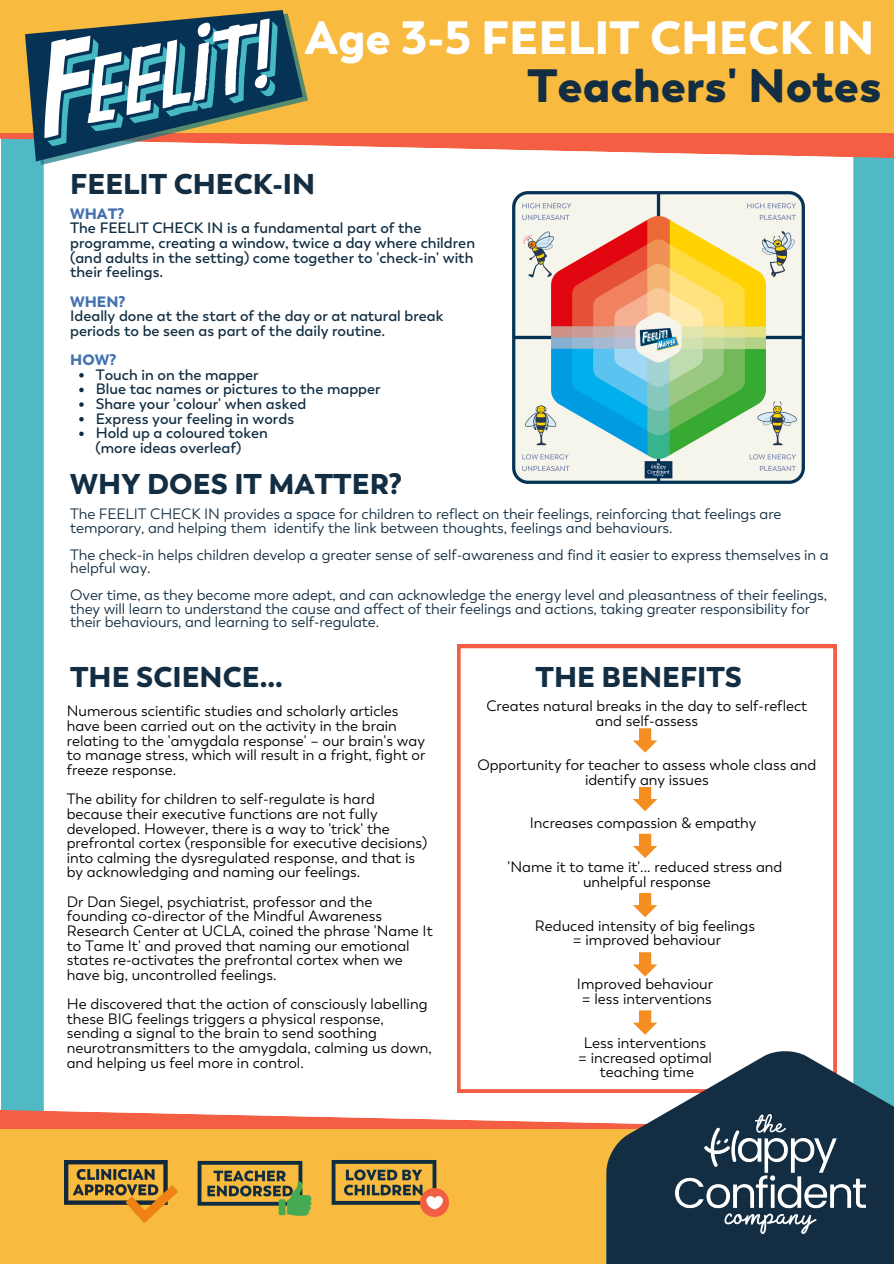
<style>
.page{position:relative;width:894px;height:1264px;background:#fff}
.page>*{position:absolute;margin:0;border:0;box-sizing:border-box;transform-origin:0 0}
.t1{font:900 46.5px/48.3px "Boston";color:#fff;text-align:right}
.t2{font:900 28.5px "Boston";color:#132e42}
.t3{font:15px/14.7px "Boston";color:#000}
.t4{font:15px/13.5px "Boston";letter-spacing:-.005em;color:#132e42}
.t5{font:600 15px/14.7px "Boston";color:#132e42}
.t6{font:900 15px "Boston";color:#4272af}
.s1{color:#132e42}
.s2{font-weight:900;color:#4272af}
</style>
<div class="page">
<img style="left:2px;top:165px;width:891px;height:928px">
<svg style="left:0;top:133px;width:893px;height:32px;fill:#f45f44"></svg>
<div style="left:0;top:0;width:893px;height:133px;background:#f8ba3f"></div>
<svg style="left:0;top:1093px;width:606px;height:35px"></svg>
<div style="left:0;top:1128px;width:893px;height:135px;background:#f8ba3f"></div>
<svg style="left:457px;top:645px;width:379px;height:447px"></svg>
<svg style="left:606px;top:1049px;width:287px;height:214px;fill:#132e42"></svg>
<img style="left:675px;top:1114px;width:190px;height:119px">
<img style="left:65px;top:1160px;width:112px;height:62px">
<img style="left:187px;top:1118px;width:125px;height:98px">
<img style="left:324px;top:1125px;width:125px;height:92px">
<img style="left:25px;top:11px;width:282px;height:154px">
<svg style="left:632px;top:728px;width:25px;height:24px"></svg>
<svg style="left:632px;top:786px;width:25px;height:25px"></svg>
<svg style="left:632px;top:833px;width:25px;height:25px"></svg>
<svg style="left:632px;top:892px;width:25px;height:25px"></svg>
<svg style="left:632px;top:952px;width:25px;height:24px"></svg>
<svg style="left:632px;top:1010px;width:25px;height:24px"></svg>
<img style="left:512px;top:192px;width:291px;height:291px">
<svg style="left:79px;top:373px;width:5px;height:4px"></svg>
<svg style="left:79px;top:388px;width:5px;height:4px"></svg>
<svg style="left:79px;top:402px;width:5px;height:5px"></svg>
<svg style="left:79px;top:417px;width:5px;height:4px"></svg>
<svg style="left:79px;top:431px;width:5px;height:5px"></svg>
<p class="t1" style="left:305px;top:13px;width:578px">Age 3-5 FEELIT CHECK IN<br><span class="s1">Teachers' Notes</span></p>
<p class="t2" style="left:70px;top:166px;width:246px">FEELIT CHECK-IN</p>
<p class="t5" style="left:70px;top:206px;width:406px"><span class="s2">WHAT?<br></span>The FEELIT CHECK IN is a fundamental part of the programme, creating a window, twice a day where children (and adults in the setting) come together to 'check-in' with their feelings.</p>
<p class="t5" style="left:70px;top:294px;width:374px"><span class="s2">WHEN?<br></span>Ideally done at the start of the day or at natural break periods to be seen as part of the daily routine.</p>
<p class="t6" style="left:70px;top:350px;width:48px">HOW?</p>
<p class="t5" style="left:96px;top:367px;width:164px">Touch in on the mapper</p>
<p class="t5" style="left:96px;top:382px;width:286px">Blue tac names or pictures to the mapper</p>
<p class="t5" style="left:96px;top:396px;width:212px">Share your 'colour' when asked</p>
<p class="t5" style="left:96px;top:411px;width:200px">Express your feeling in words</p>
<p class="t5" style="left:96px;top:426px;width:174px">Hold up a coloured token</p>
<p class="t5" style="left:96px;top:440px;width:147px">(more ideas overleaf)</p>
<p class="t2" style="left:70px;top:465px;width:333px">WHY DOES IT MATTER?</p>
<p class="t4" style="left:70px;top:507px;width:712px">The FEELIT CHECK IN provides a space for children to reflect on their feelings, reinforcing that feelings are temporary, and helping them identify the link between thoughts, feelings and behaviours.</p>
<p class="t4" style="left:70px;top:547px;width:759px">The check-in helps children develop a greater sense of self-awareness and find it easier to express themselves in a helpful way.</p>
<p class="t4" style="left:70px;top:588px;width:758px">Over time, as they become more adept, and can acknowledge the energy level and pleasantness of their feelings, they will learn to understand the cause and affect of their feelings and actions, taking greater responsibility for their behaviours, and learning to self-regulate.</p>
<p class="t2" style="left:70px;top:658px;width:214px">THE SCIENCE...</p>
<p class="t3" style="left:67px;top:704px;width:360px">Numerous scientific studies and scholarly articles have been carried out on the activity in the brain relating to the 'amygdala response' – our brain's way to manage stress, which will result in a fright, fight or freeze response.</p>
<p class="t3" style="left:67px;top:791px;width:362px">The ability for children to self-regulate is hard because their executive functions are not fully developed. However, there is a way to 'trick' the prefrontal cortex (responsible for executive decisions) into calming the dysregulated response, and that is by acknowledging and naming our feelings.</p>
<p class="t3" style="left:67px;top:894px;width:367px">Dr Dan Siegel, psychiatrist, professor and the founding co-director of the Mindful Awareness Research Center at UCLA, coined the phrase 'Name It to Tame It' and proved that naming our emotional states re-activates the prefrontal cortex when we have big, uncontrolled feelings.</p>
<p class="t3" style="left:67px;top:996px;width:366px">He discovered that the action of consciously labelling these BIG feelings triggers a physical response, sending a signal to the brain to send soothing neurotransmitters to the amygdala, calming us down, and helping us feel more in control.</p>
<h2 class="t2" style="left:535px;top:658px;width:208px">THE BENEFITS</h2>
<h4 class="t3" style="left:486px;top:698px;width:322px;text-align:center">Creates natural breaks in the day to self-reflect and self-assess</h4>
<h3 class="t3" style="left:477px;top:757px;width:340px;text-align:center">Opportunity for teacher to assess whole class and identify any issues</h3>
<p class="t3" style="left:529px;top:815px;width:228px">Increases compassion &amp; empathy</p>
<p class="t3" style="left:507px;top:859px;width:276px">'Name it to tame it'... reduced stress and</p>
<p class="t3" style="left:583px;top:874px;width:129px">unhelpful response</p>
<p class="t3" style="left:534px;top:918px;width:222px">Reduced intensity of big feelings</p>
<p class="t3" style="left:572px;top:932px;width:149px">= improved behaviour</p>
<h4 class="t3" style="left:576px;top:976px;width:137px">Improved behaviour</h4>
<h2 class="t3" style="left:581px;top:991px;width:132px">= less interventions</h2>
<p class="t3" style="left:583px;top:1035px;width:124px">Less interventions</p>
<p class="t3" style="left:578px;top:1049px;width:135px">= increased optimal</p>
<p class="t3" style="left:599px;top:1064px;width:96px">teaching time</p>
</div>
